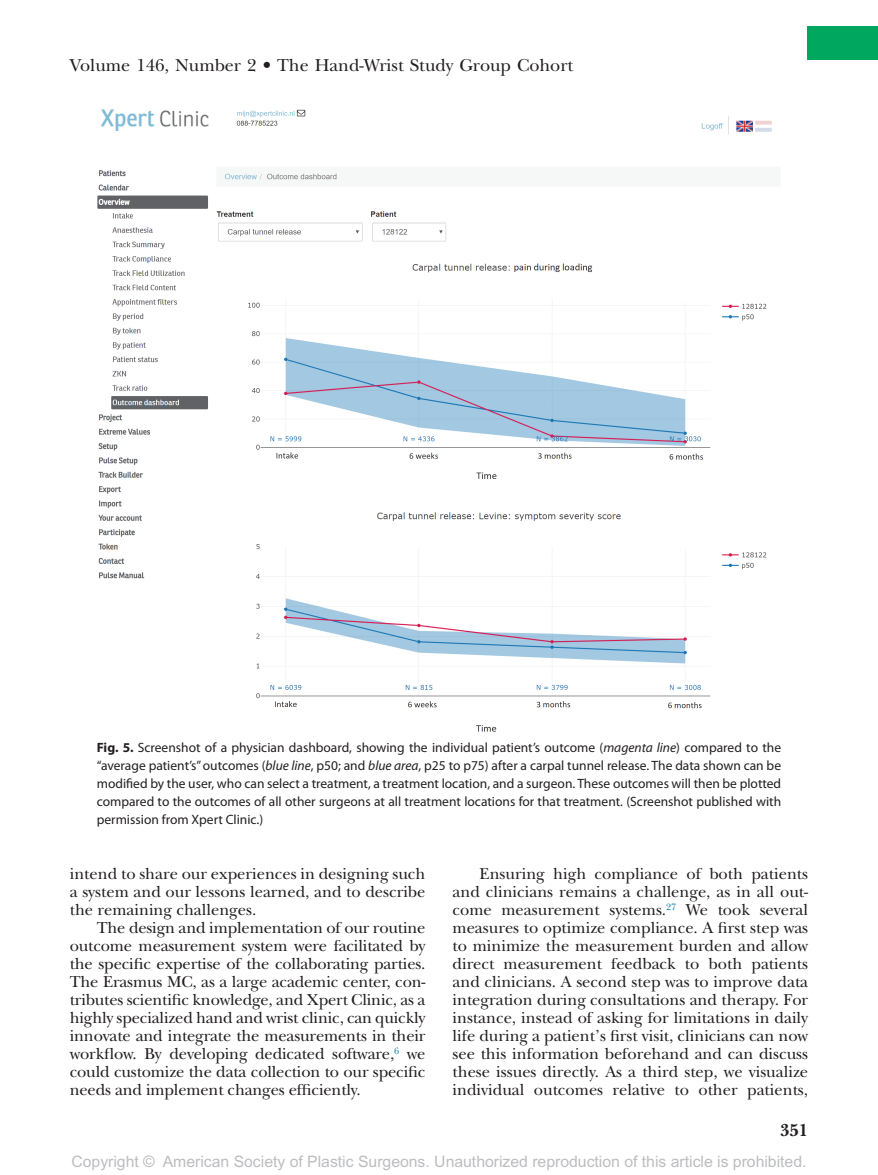
<style>
.page{position:relative;width:878px;height:1175px;background:#fff}
.page>*{position:absolute;margin:0;border:0;box-sizing:border-box;transform-origin:0 0}
.t1{font:18px "New Baskerville";color:#231f20}
.t2{font:700 18px "New Baskerville";color:#231f20}
.t3{font:16.5px/18px "New Baskerville";color:#231f20;text-align:justify}
.t4{font:15.75px "Arial MT Std";color:#bcbdc0}
.t5{font:13.5px/18px "Myriad Pro";color:#231f20;text-align:justify}
.s1{font-weight:700}
.s2{font-style:italic}
</style>
<div class="page">
<div style="left:807px;top:26px;width:71px;height:33px;background:#00a85f"></div>
<img style="left:97px;top:109px;width:675px;height:623px">
<p class="t1" style="left:70px;top:54px;width:505px">Volume 146, Number 2 • The Hand-Wrist Study Group Cohort</p>
<p class="t5" style="left:97px;top:738px;width:686px"><span class="s1">Fig. 5.</span> Screenshot of a physician dashboard, showing the individual patient’s outcome (<span class="s2">magenta line</span>) compared to the “average patient’s” outcomes (<span class="s2">blue line</span>, p50; and <span class="s2">blue area</span>, p25 to p75) after a carpal tunnel release. The data shown can be modified by the user, who can select a treatment, a treatment location, and a surgeon. These outcomes will then be plotted compared to the outcomes of all other surgeons at all treatment locations for that treatment. (Screenshot published with permission from Xpert Clinic.)</p>
<p class="t3" style="left:70px;top:865px;width:357px">intend to share our experiences in designing such a system and our lessons learned, and to describe the remaining challenges.</p>
<p class="t3" style="left:70px;top:919px;width:357px;text-indent:27px">The design and implementation of our routine outcome measurement system were facilitated by the specific expertise of the collaborating parties.<br>The Erasmus MC, as a large academic center, con&shy;tributes scientific knowledge, and Xpert Clinic, as a highly specialized hand and wrist clinic, can quickly innovate and integrate the measurements in their workflow. By developing dedicated software,<sup>6</sup> we could customize the data collection to our specific needs and implement changes efficiently.</p>
<p class="t3" style="left:452px;top:865px;width:357px;text-indent:27px">Ensuring high compliance of both patients and clinicians remains a challenge, as in all out&shy;come measurement systems.<sup>27</sup> We took several measures to optimize compliance. A first step was to minimize the measurement burden and allow direct measurement feedback to both patients and clinicians. A second step was to improve data integration during consultations and therapy. For instance, instead of asking for limitations in daily life during a patient’s first visit, clinicians can now see this information beforehand and can discuss these issues directly. As a third step, we visualize individual outcomes relative to other patients,</p>
<p class="t2" style="left:780px;top:1119px;width:30px">351</p>
<p class="t4" style="left:71px;top:1152px;width:736px">Copyright © American Society of Plastic Surgeons. Unauthorized reproduction of this article is prohibited.</p>
</div>
